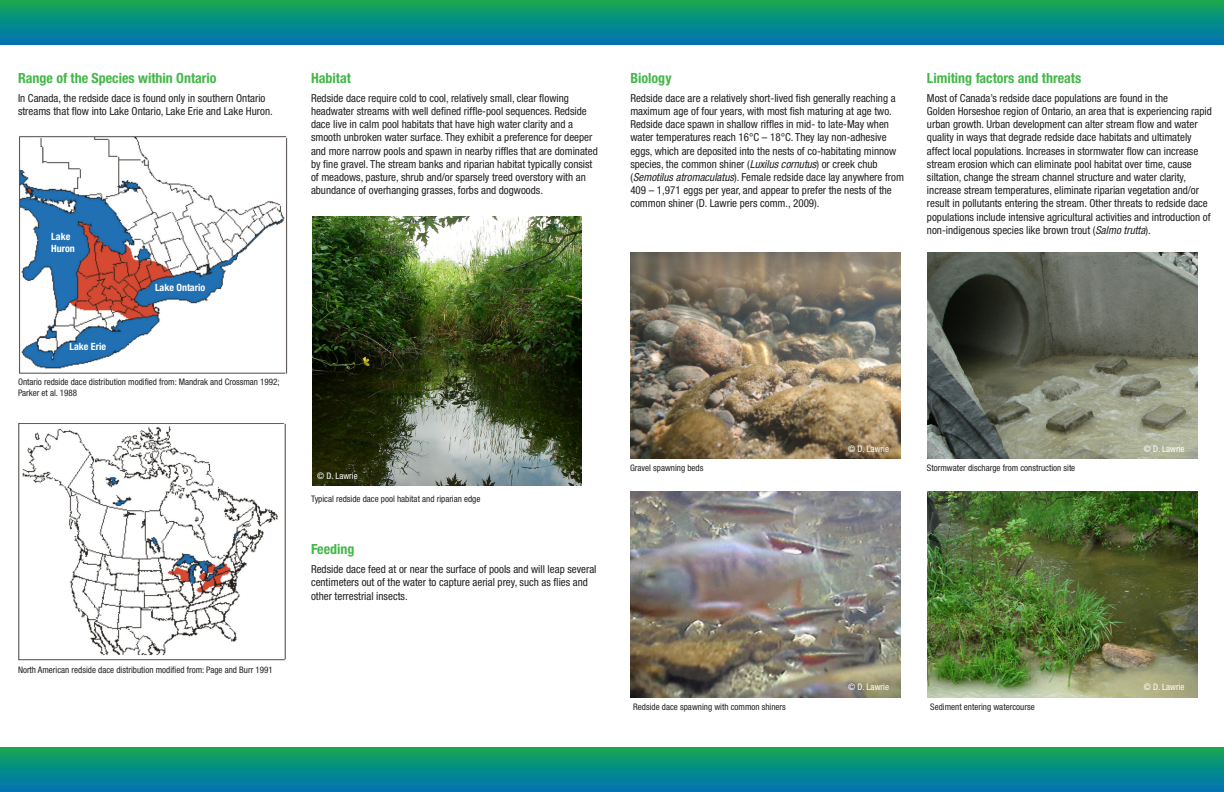
<style>
.page{position:relative;width:1224px;height:792px;background:#fff}
.page>*{position:absolute;margin:0;border:0;box-sizing:border-box;transform-origin:0 0}
.t1{font:700 condensed 14px "Helvetica Neue";color:#44b749}
.t2{font:condensed 11px/13.2px "Helvetica Neue";color:#231f20}
.t3{font:700 condensed 10px/12px "Helvetica Neue";color:#fff}
.t4{font:condensed 9px/10.8px "Helvetica Neue";color:#231f20}
.t5{font:condensed 9px "Helvetica Neue";color:#fff}
.s1{font-style:italic}
</style>
<div class="page">
<img style="left:927px;top:491px;width:270px;height:207px">
<img style="left:927px;top:252px;width:270px;height:207px">
<img style="left:312px;top:216px;width:270px;height:270px">
<div style="left:0;top:0;width:1224px;height:45px;background:linear-gradient(to bottom,#14a853,#0071b8)"></div>
<div style="left:0;top:747px;width:1224px;height:45px;background:linear-gradient(to bottom,#14a853,#0071b8)"></div>
<img style="left:19px;top:136px;width:268px;height:238px">
<img style="left:18px;top:423px;width:268px;height:238px">
<img style="left:630px;top:252px;width:270px;height:207px">
<img style="left:630px;top:491px;width:270px;height:207px">
<p class="t1" style="left:18px;top:70px;width:200px">Range of the Species within Ontario</p>
<p class="t2" style="left:18px;top:91px;width:256px">In Canada, the redside dace is found only in southern Ontario streams that flow into Lake Ontario, Lake Erie and Lake Huron.</p>
<p class="t3" style="left:51px;top:231px;width:25px">Lake<br>Huron</p>
<p class="t3" style="left:70px;top:340px;width:38px">Lake Erie</p>
<p class="t3" style="left:155px;top:281px;width:52px">Lake Ontario</p>
<p class="t4" style="left:18px;top:377px;width:263px">Ontario redside dace distribution modified from: Mandrak and Crossman 1992;<br>Parker et al. 1988</p>
<p class="t4" style="left:18px;top:665px;width:256px">North American redside dace distribution modified from: Page and Burr 1991</p>
<p class="t1" style="left:311px;top:69px;width:41px">Habitat</p>
<p class="t2" style="left:311px;top:91px;width:288px">Redside dace require cold to cool, relatively small, clear flowing headwater streams with well defined riffle-pool sequences. Redside dace live in calm pool habitats that have high water clarity and a smooth unbroken water surface. They exhibit a preference for deeper and more narrow pools and spawn in nearby riffles that are dominated by fine gravel. The stream banks and riparian habitat typically consist of meadows, pasture, shrub and/or sparsely treed overstory with an abundance of overhanging grasses, forbs and dogwoods.</p>
<p class="t5" style="left:317px;top:470px;width:42px">© D. Lawrie</p>
<p class="t4" style="left:311px;top:493px;width:171px">Typical redside dace pool habitat and riparian edge</p>
<p class="t1" style="left:311px;top:541px;width:45px">Feeding</p>
<p class="t2" style="left:311px;top:563px;width:287px">Redside dace feed at or near the surface of pools and will leap several centimeters out of the water to capture aerial prey, such as flies and other terrestrial insects.</p>
<p class="t1" style="left:630px;top:69px;width:43px">Biology</p>
<p class="t2" style="left:630px;top:91px;width:275px">Redside dace are a relatively short-lived fish generally reaching a maximum age of four years, with most fish maturing at age two.<br>Redside dace spawn in shallow riffles in mid- to late-May when water temperatures reach 16°C – 18°C. They lay non-adhesive eggs, which are deposited into the nests of co-habitating minnow species, the common shiner (<span class="s1">Luxilus cornutus</span>) or creek chub (<span class="s1">Semotilus atromaculatus</span>). Female redside dace lay anywhere from 409 – 1,971 eggs per year, and appear to prefer the nests of the common shiner (D. Lawrie pers comm., 2009).</p>
<p class="t1" style="left:927px;top:69px;width:156px">Limiting factors and threats</p>
<p class="t2" style="left:927px;top:91px;width:286px">Most of Canada’s redside dace populations are found in the<br>Golden Horseshoe region of Ontario, an area that is experiencing rapid urban growth. Urban development can alter stream flow and water quality in ways that degrade redside dace habitats and ultimately affect local populations. Increases in stormwater flow can increase stream erosion which can eliminate pool habitat over time, cause siltation, change the stream channel structure and water clarity, increase stream temperatures, eliminate riparian vegetation and/or result in pollutants entering the stream. Other threats to redside dace populations include intensive agricultural activities and introduction of non-indigenous species like brown trout (<span class="s1">Salmo trutta</span>).</p>
<p class="t4" style="left:630px;top:462px;width:75px">Gravel spawning beds</p>
<p class="t5" style="left:848px;top:443px;width:42px">© D. Lawrie</p>
<p class="t5" style="left:1144px;top:443px;width:42px">© D. Lawrie</p>
<p class="t4" style="left:927px;top:462px;width:150px">Stormwater discharge from construction site</p>
<p class="t4" style="left:633px;top:701px;width:154px">Redside dace spawning with common shiners</p>
<p class="t5" style="left:848px;top:682px;width:42px">© D. Lawrie</p>
<p class="t5" style="left:1144px;top:682px;width:42px">© D. Lawrie</p>
<p class="t4" style="left:930px;top:701px;width:106px">Sediment entering watercourse</p>
</div>
